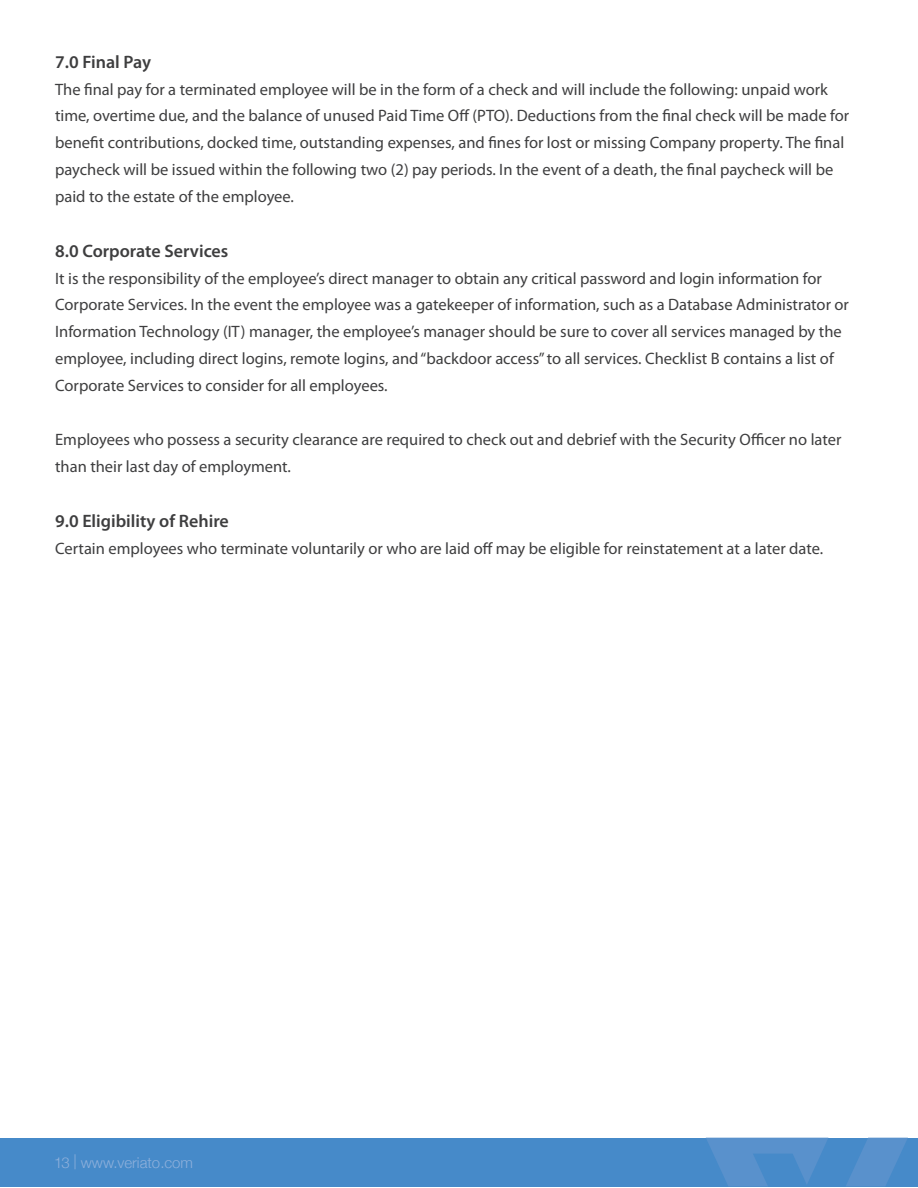
<style>
.page{position:relative;width:918px;height:1188px;background:#fff}
.page>*{position:absolute;margin:0;border:0;box-sizing:border-box;transform-origin:0 0}
.t1{font:600 18px "Myriad Pro";color:#3e3e3f}
.t2{font:16.5px/27px "Myriad Pro";color:#3e3e3f}
.t3{font:300 15px "Helvetica Neue";color:#8eb0db}
</style>
<div class="page">
<div style="left:0;top:1138px;width:917px;height:49px;background:#468ac9"></div>
<svg style="left:846px;top:1138px;width:61px;height:48px"></svg>
<svg style="left:706px;top:1138px;width:122px;height:48px"></svg>
<p class="t1" style="left:55px;top:50px;width:98px">7.0 Final Pay</p>
<p class="t2" style="left:55px;top:75px;width:796px">The final pay for a terminated employee will be in the form of a check and will include the following: unpaid work time, overtime due, and the balance of unused Paid Time Off (PTO). Deductions from the final check will be made for benefit contributions, docked time, outstanding expenses, and fines for lost or missing Company property. The final paycheck will be issued within the following two (2) pay periods. In the event of a death, the final paycheck will be paid to the estate of the employee.</p>
<p class="t1" style="left:55px;top:239px;width:175px">8.0 Corporate Services</p>
<p class="t2" style="left:55px;top:264px;width:795px">It is the responsibility of the employee’s direct manager to obtain any critical password and login information for Corporate Services. In the event the employee was a gatekeeper of information, such as a Database Administrator or Information Technology (IT) manager, the employee’s manager should be sure to cover all services managed by the employee, including direct logins, remote logins, and “backdoor access” to all services. Checklist B contains a list of Corporate Services to consider for all employees.</p>
<p class="t2" style="left:55px;top:426px;width:788px">Employees who possess a security clearance are required to check out and debrief with the Security Officer no later than their last day of employment.</p>
<p class="t1" style="left:55px;top:509px;width:175px">9.0 Eligibility of Rehire</p>
<p class="t2" style="left:55px;top:534px;width:770px">Certain employees who terminate voluntarily or who are laid off may be eligible for reinstatement at a later date.</p>
<p class="t3" style="left:54px;top:1150px;width:141px">13 | www.veriato.com</p>
</div>
